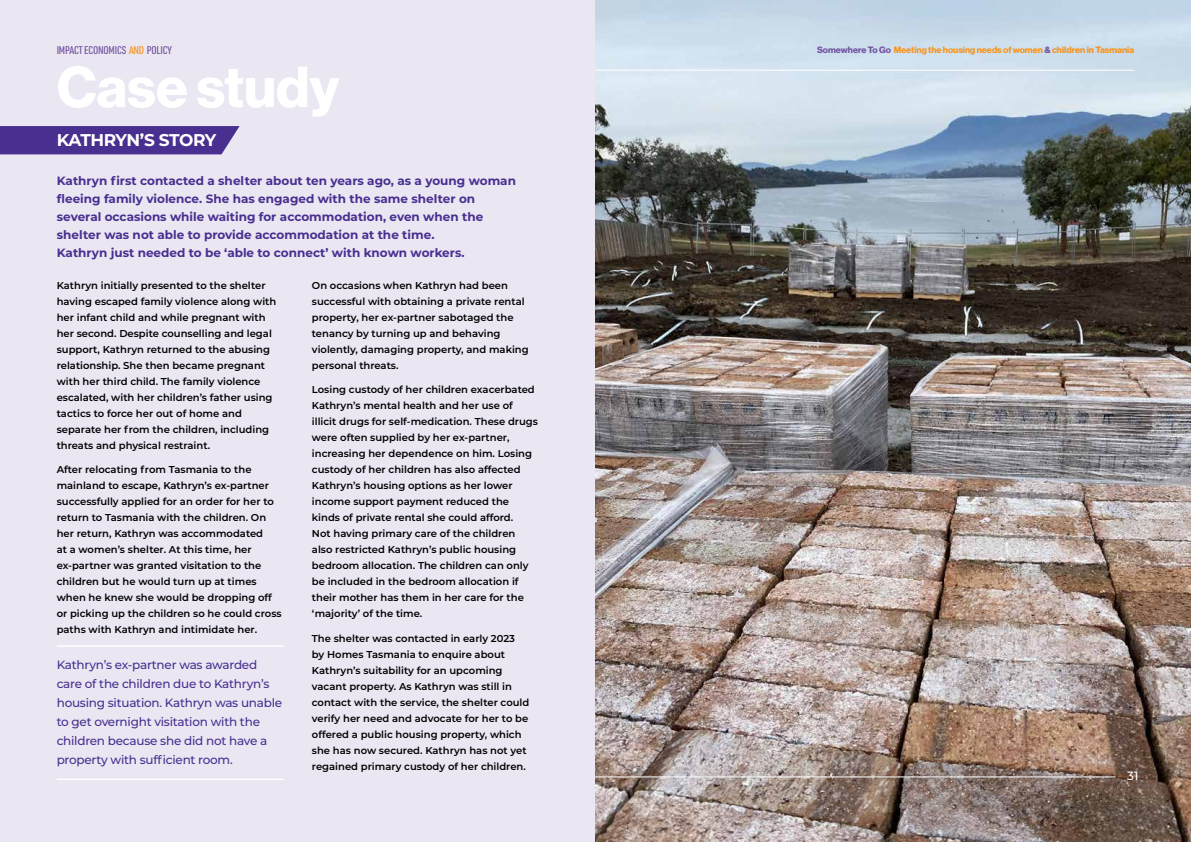
<style>
.page{position:relative;width:1191px;height:842px;background:#fff}
.page>*{position:absolute;margin:0;border:0;box-sizing:border-box;transform-origin:0 0}
.t1{font:56.6px "N Haas Grotesk DS Pro 75 Bd";color:#fff}
.t2{font:700 17px "Montserrat";letter-spacing:-.035em;color:#fff}
.t3{font:700 12px/18px "Montserrat";color:#482f90}
.t4{font:500 12px/19px "Montserrat";letter-spacing:-.02em;color:#482f90}
.t5{font:500 12px "Montserrat";color:#fff}
.t6{font:500 11px "URWDIN Cond";letter-spacing:-.02em;color:#7353a0}
.t7{font:600 10px/16px "Montserrat";color:#000}
.t8{font:9px "N Haas Grotesk DS Pro 75 Bd";color:#f7941e}
.s1{color:#f7941e}
.s2{color:#7353a0}
</style>
<div class="page">
<div style="left:0;top:0;width:595px;height:842px;background:#eae6f2"></div>
<hr style="left:57px;top:645px;width:226px;height:2px;background:#fff">
<hr style="left:57px;top:779px;width:226px;height:1px;background:#fff">
<svg style="left:0;top:126px;width:240px;height:28px;background:#4e3693"></svg>
<img style="left:595px;top:0;width:596px;height:842px">
<hr style="left:595px;top:776px;width:520px;height:1px;background:#fff">
<hr style="left:595px;top:70px;width:539px;height:1px;background:#fff">
<p class="t6" style="left:57px;top:43px;width:117px">IMPACT ECONOMICS <span class="s1">AND</span> POLICY</p>
<h1 class="t1" style="left:57px;top:54px;width:284px">Case study</h1>
<h2 class="t2" style="left:57px;top:128px;width:161px">KATHRYN’S STORY</h2>
<p class="t3" style="left:57px;top:171px;width:460px">Kathryn first contacted a shelter about ten years ago, as a young woman fleeing family violence. She has engaged with the same shelter on several occasions while waiting for accommodation, even when the shelter was not able to provide accommodation at the time.<br>Kathryn just needed to be ‘able to connect’ with known workers.</p>
<p class="t7" style="left:57px;top:277px;width:221px">Kathryn initially presented to the shelter having escaped family violence along with her infant child and while pregnant with her second. Despite counselling and legal support, Kathryn returned to the abusing relationship. She then became pregnant with her third child. The family violence escalated, with her children’s father using tactics to force her out of home and separate her from the children, including threats and physical restraint.</p>
<p class="t7" style="left:57px;top:461px;width:226px">After relocating from Tasmania to the mainland to escape, Kathryn’s ex-partner successfully applied for an order for her to return to Tasmania with the children. On her return, Kathryn was accommodated<br>at a women’s shelter. At this time, her ex-partner was granted visitation to the children but he would turn up at times when he knew she would be dropping off or picking up the children so he could cross paths with Kathryn and intimidate her.</p>
<p class="t4" style="left:57px;top:655px;width:227px">Kathryn’s ex-partner was awarded care of the children due to Kathryn’s housing situation. Kathryn was unable to get overnight visitation with the children because she did not have a property with sufficient room.</p>
<p class="t7" style="left:312px;top:277px;width:218px">On occasions when Kathryn had been successful with obtaining a private rental property, her ex-partner sabotaged the tenancy by turning up and behaving violently, damaging property, and making personal threats.</p>
<p class="t7" style="left:312px;top:381px;width:228px">Losing custody of her children exacerbated Kathryn’s mental health and her use of illicit drugs for self-medication. These drugs were often supplied by her ex-partner, increasing her dependence on him. Losing custody of her children has also affected Kathryn’s housing options as her lower income support payment reduced the kinds of private rental she could afford.<br>Not having primary care of the children also restricted Kathryn’s public housing bedroom allocation. The children can only be included in the bedroom allocation if their mother has them in her care for the ‘majority’ of the time.</p>
<p class="t7" style="left:312px;top:630px;width:219px">The shelter was contacted in early 2023 by Homes Tasmania to enquire about Kathryn’s suitability for an upcoming vacant property. As Kathryn was still in contact with the service, the shelter could verify her need and advocate for her to be offered a public housing property, which she has now secured. Kathryn has not yet regained primary custody of her children.</p>
<p class="t8" style="left:817px;top:45px;width:319px"><span class="s2">Somewhere To Go</span> Meeting the housing needs of women <span class="s2">&amp;</span> children in Tasmania</p>
<p class="t5" style="left:1127px;top:768px;width:13px">31</p>
</div>
